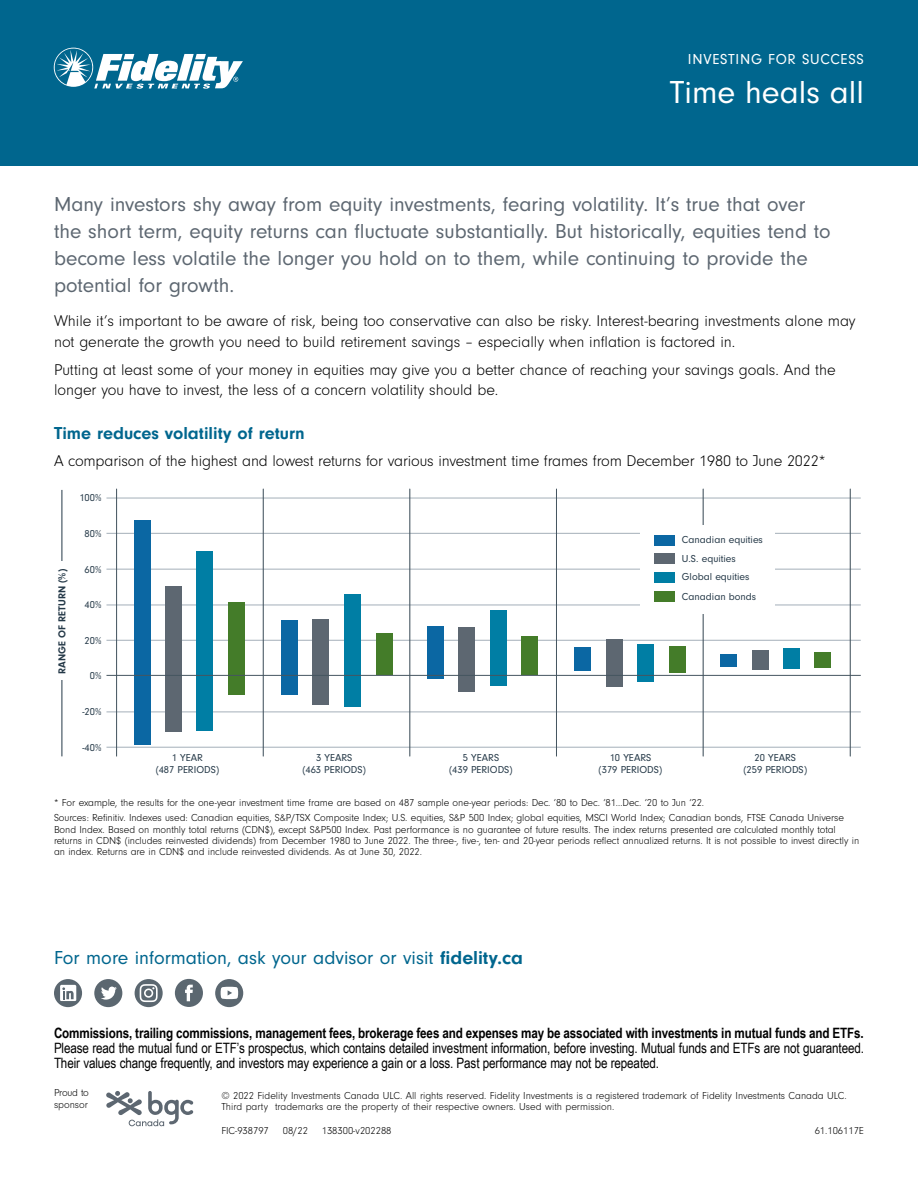
<style>
.page{position:relative;width:918px;height:1188px;background:#fff}
.page>*{position:absolute;margin:0;border:0;box-sizing:border-box;transform-origin:0 0}
.t1{font:33px "Neuzeit Gro";color:#fff}
.t2{font:21px/27px "Neuzeit Gro";color:#5d6771}
.t3{font:19.5px "Neuzeit Gro";color:#00668e}
.t4{font:700 18px "Neuzeit Gro";color:#00668e}
.t5{font:300 16.2px/20.2px "Neuzeit Gro";letter-spacing:-.005em;color:#000}
.t6{font:15px "Neuzeit Gro";letter-spacing:.05em;color:#fff}
.t7{font:14.25px/15px "Arial Narrow";letter-spacing:-.01em;color:#000}
.t8{font:700 14.25px "Arial Narrow";letter-spacing:-.01em;color:#000}
.t9{font:300 10.5px/11.2px "Neuzeit Gro";letter-spacing:-.005em;color:#000}
.t10{font:10.5px/12px "Neuzeit Grotesk W01";color:#253948;text-align:center}
.t11{font:700 10.5px "Neuzeit Gro";color:#253948}
.s1{font-weight:700}
</style>
<div class="page">
<div style="left:0;top:0;width:918px;height:166px;background:#00668e"></div>
<svg style="left:54px;top:48px;width:189px;height:41px"></svg>
<hr style="left:106px;top:640px;width:755px;height:1px;background:#a4afb9">
<hr style="left:106px;top:712px;width:755px;height:1px;background:#a4afb9">
<hr style="left:106px;top:747px;width:755px;height:1px;background:#a4afb9">
<hr style="left:106px;top:605px;width:755px;height:1px;background:#a4afb9">
<hr style="left:106px;top:569px;width:755px;height:1px;background:#a4afb9">
<hr style="left:106px;top:533px;width:755px;height:1px;background:#a4afb9">
<hr style="left:106px;top:498px;width:755px;height:1px;background:#a4afb9">
<hr style="left:62px;top:490px;width:1px;height:266px;background:#253948">
<div style="left:54px;top:561px;width:17px;height:119px;background:#fff"></div>
<div style="left:166px;top:586px;width:16px;height:89px;background:#5d6771"></div>
<div style="left:166px;top:675px;width:16px;height:57px;background:#5d6771"></div>
<div style="left:197px;top:551px;width:16px;height:124px;background:#007ea4"></div>
<div style="left:197px;top:675px;width:16px;height:56px;background:#007ea4"></div>
<div style="left:228px;top:602px;width:16px;height:73px;background:#447c29"></div>
<div style="left:228px;top:675px;width:16px;height:20px;background:#447c29"></div>
<div style="left:313px;top:619px;width:16px;height:56px;background:#5d6771"></div>
<div style="left:313px;top:675px;width:16px;height:30px;background:#5d6771"></div>
<div style="left:344px;top:595px;width:17px;height:80px;background:#007ea4"></div>
<div style="left:344px;top:675px;width:17px;height:32px;background:#007ea4"></div>
<div style="left:376px;top:633px;width:16px;height:42px;background:#447c29"></div>
<div style="left:459px;top:627px;width:16px;height:48px;background:#5d6771"></div>
<div style="left:459px;top:675px;width:16px;height:17px;background:#5d6771"></div>
<div style="left:490px;top:610px;width:16px;height:65px;background:#007ea4"></div>
<div style="left:490px;top:675px;width:16px;height:11px;background:#007ea4"></div>
<div style="left:521px;top:636px;width:16px;height:39px;background:#447c29"></div>
<div style="left:574px;top:647px;width:16px;height:23px;background:#0b67a3"></div>
<div style="left:606px;top:640px;width:16px;height:35px;background:#5d6771"></div>
<div style="left:606px;top:675px;width:16px;height:12px;background:#5d6771"></div>
<div style="left:638px;top:644px;width:16px;height:31px;background:#007ea4"></div>
<div style="left:638px;top:675px;width:16px;height:7px;background:#007ea4"></div>
<div style="left:669px;top:646px;width:17px;height:26px;background:#447c29"></div>
<div style="left:721px;top:654px;width:16px;height:13px;background:#0b67a3"></div>
<div style="left:752px;top:650px;width:16px;height:20px;background:#5d6771"></div>
<div style="left:783px;top:648px;width:16px;height:21px;background:#007ea4"></div>
<div style="left:814px;top:652px;width:17px;height:16px;background:#447c29"></div>
<div style="left:428px;top:626px;width:16px;height:49px;background:#0b67a3"></div>
<hr style="left:428px;top:675px;width:16px;height:3px;background:#0b67a3">
<div style="left:281px;top:620px;width:16px;height:55px;background:#0b67a3"></div>
<div style="left:281px;top:675px;width:16px;height:20px;background:#0b67a3"></div>
<div style="left:134px;top:520px;width:16px;height:155px;background:#0b67a3"></div>
<div style="left:134px;top:675px;width:16px;height:70px;background:#0b67a3"></div>
<hr style="left:850px;top:489px;width:1px;height:267px;background:#455560">
<hr style="left:703px;top:489px;width:1px;height:267px;background:#455560">
<hr style="left:556px;top:489px;width:1px;height:267px;background:#455560">
<hr style="left:409px;top:489px;width:1px;height:267px;background:#455560">
<hr style="left:263px;top:489px;width:1px;height:267px;background:#455560">
<hr style="left:116px;top:489px;width:1px;height:267px;background:#455560">
<hr style="left:106px;top:675px;width:755px;height:1px;background:#455560">
<div style="left:640px;top:525px;width:135px;height:89px;background:#fff"></div>
<div style="left:654px;top:535px;width:20px;height:11px;background:#0b67a3"></div>
<div style="left:654px;top:553px;width:20px;height:11px;background:#5d6771"></div>
<div style="left:654px;top:572px;width:20px;height:11px;background:#007ea4"></div>
<div style="left:654px;top:591px;width:20px;height:10px;background:#447c29"></div>
<svg style="left:54px;top:979px;width:28px;height:28px"></svg>
<svg style="left:94px;top:979px;width:28px;height:28px"></svg>
<svg style="left:175px;top:979px;width:28px;height:28px"></svg>
<svg style="left:215px;top:979px;width:28px;height:28px"></svg>
<svg style="left:135px;top:979px;width:28px;height:28px"></svg>
<svg style="left:106px;top:1091px;width:87px;height:35px"></svg>
<h3 class="t6" style="left:688px;top:51px;width:178px">INVESTING FOR SUCCESS</h3>
<h1 class="t1" style="left:670px;top:74px;width:196px">Time heals all</h1>
<p class="t2" style="left:54px;top:191px;width:778px">Many investors shy away from equity investments, fearing volatility. It’s true that over the short term, equity returns can fluctuate substantially. But historically, equities tend to become less volatile the longer you hold on to them, while continuing to provide the potential for growth.</p>
<h3 class="t5" style="left:54px;top:311px;width:803px">While it’s important to be aware of risk, being too conservative can also be risky. Interest-bearing investments alone may not generate the growth you need to build retirement savings – especially when inflation is factored in.</h3>
<h3 class="t5" style="left:54px;top:360px;width:783px">Putting at least some of your money in equities may give you a better chance of reaching your savings goals. And the longer you have to invest, the less of a concern volatility should be.</h3>
<h3 class="t4" style="left:54px;top:423px;width:252px">Time reduces volatility of return</h3>
<h3 class="t5" style="left:54px;top:451px;width:773px">A comparison of the highest and lowest returns for various investment time frames from December 1980 to June 2022*</h3>
<p class="t11" style="left:56px;top:674px;width:106px;rotate:-90deg">RANGE OF RETURN (%)</p>
<p class="t10" style="left:79px;top:492px;width:24px">100%</p>
<p class="t10" style="left:85px;top:527px;width:18px">80%</p>
<p class="t10" style="left:85px;top:563px;width:18px">60%</p>
<p class="t10" style="left:85px;top:599px;width:18px">40%</p>
<p class="t10" style="left:85px;top:634px;width:18px">20%</p>
<p class="t10" style="left:90px;top:670px;width:13px">0%</p>
<p class="t10" style="left:82px;top:706px;width:21px">-20%</p>
<p class="t10" style="left:82px;top:741px;width:21px">-40%</p>
<p class="t10" style="left:682px;top:534px;width:82px">Canadian equities</p>
<p class="t10" style="left:682px;top:552px;width:55px">U.S. equities</p>
<p class="t10" style="left:682px;top:567px;width:76px;line-height:19.8px;text-align:left">Global equities<br>Canadian bonds</p>
<p class="t10" style="left:156px;top:752px;width:65px">1 YEAR<br>(487 PERIODS)</p>
<p class="t10" style="left:302px;top:752px;width:65px">3 YEARS<br>(463 PERIODS)</p>
<p class="t10" style="left:449px;top:752px;width:65px">5 YEARS<br>(439 PERIODS)</p>
<p class="t10" style="left:599px;top:752px;width:65px">10 YEARS<br>(379 PERIODS)</p>
<p class="t10" style="left:743px;top:752px;width:65px">20 YEARS<br>(259 PERIODS)</p>
<p class="t9" style="left:54px;top:795px;width:792px;line-height:15.8px">* For example, the results for the one-year investment time frame are based on 487 sample one-year periods: Dec. ‘80 to Dec. ‘81…Dec. ‘20 to Jun ‘22.<br>Sources: Refinitiv. Indexes used: Canadian equities, S&amp;P/TSX Composite Index; U.S. equities, S&amp;P 500 Index; global equities, MSCI World Index; Canadian bonds, FTSE Canada Universe</p>
<p class="t9" style="left:54px;top:824px;width:807px">Bond Index. Based on monthly total returns (CDN$), except S&amp;P500 Index. Past performance is no guarantee of future results. The index returns presented are calculated monthly total returns in CDN$ (includes reinvested dividends) from December 1980 to June 2022. The three-, five-, ten- and 20-year periods reflect annualized returns. It is not possible to invest directly in an index. Returns are in CDN$ and include reinvested dividends. As at June 30, 2022.</p>
<h3 class="t3" style="left:54px;top:947px;width:470px">For more information, ask your advisor or visit <span class="s1">fidelity.ca</span></h3>
<h3 class="t8" style="left:54px;top:1022px;width:811px">Commissions, trailing commissions, management fees, brokerage fees and expenses may be associated with investments in mutual funds and ETFs.</h3>
<p class="t7" style="left:54px;top:1040px;width:812px">Please read the mutual fund or ETF’s prospectus, which contains detailed investment information, before investing. Mutual funds and ETFs are not guaranteed.<br>Their values change frequently, and investors may experience a gain or a loss. Past performance may not be repeated.</p>
<p class="t9" style="left:54px;top:1087px;width:36px">Proud to sponsor</p>
<p class="t9" style="left:221px;top:1090px;width:627px">© 2022 Fidelity Investments Canada ULC. All rights reserved. Fidelity Investments is a registered trademark of Fidelity Investments Canada ULC.<br>Third party trademarks are the property of their respective owners. Used with permission.</p>
<p class="t9" style="left:221px;top:1125px;width:49px">FIC-938797</p>
<p class="t9" style="left:283px;top:1125px;width:27px">08/22</p>
<p class="t9" style="left:322px;top:1125px;width:71px">138300-v202288</p>
<p class="t9" style="left:815px;top:1125px;width:51px">61.106117E</p>
</div>
